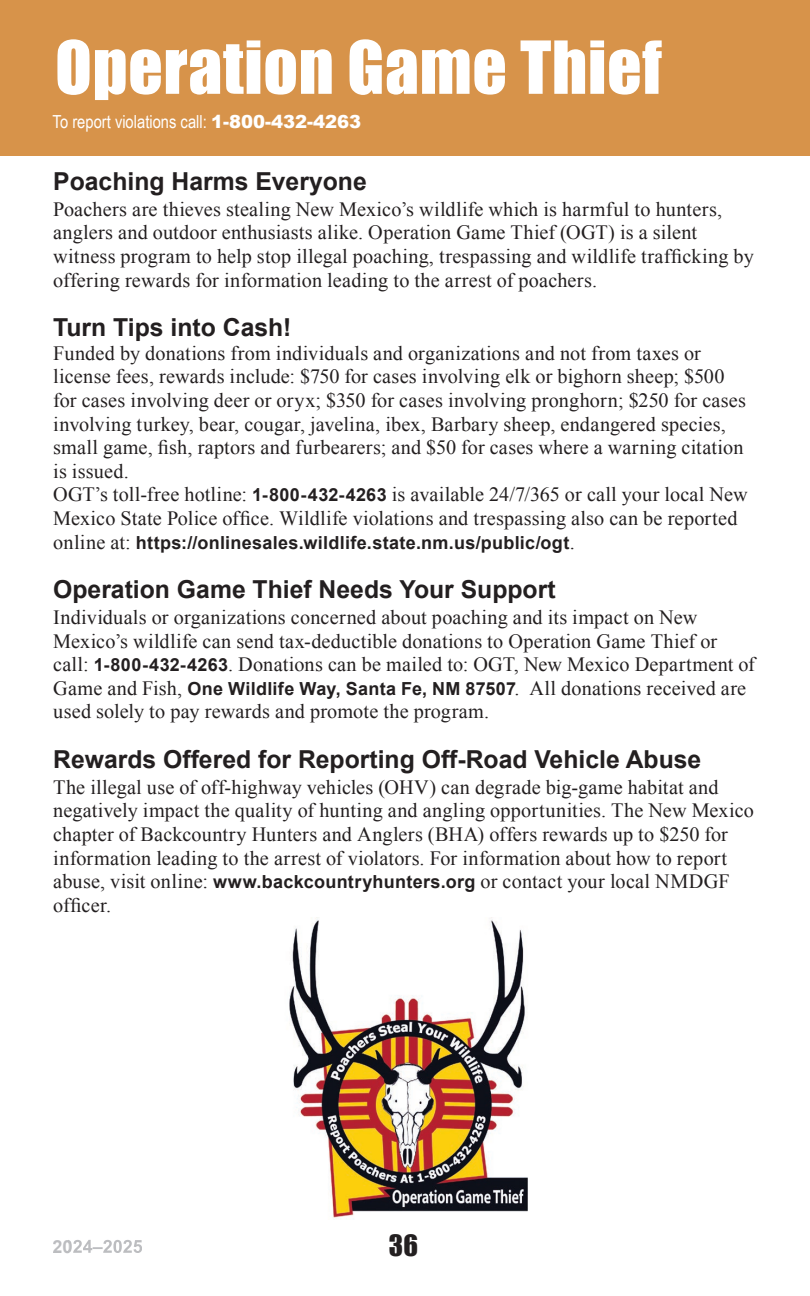
<style>
.page{position:relative;width:810px;height:1296px;background:#fff}
.page>*{position:absolute;margin:0;border:0;box-sizing:border-box;transform-origin:0 0}
.t1{font:67.5px "Impact";letter-spacing:.01em;color:#fff}
.t2{font:27px "Impact";color:#231f20}
.t3{font:700 24.75px "Arial";color:#231f20}
.t4{font:20.25px/23.6px "Times New Roman";letter-spacing:.01em;color:#231f20}
.t5{font:700 18px "Arial";letter-spacing:.02em;color:#231f20}
.t6{font:18px "Arial Narrow";color:#fff}
.s1{font-family:"Arial";font-weight:900}
.s2{font-family:"Arial";font-weight:700;font-size:18px}
.s3{font-family:"Times New Roman";font-weight:400;font-size:20.25px}
</style>
<div class="page">
<svg style="left:68px;top:1240px;width:74px;height:13px"></svg>
<div style="left:0;top:0;width:810px;height:156px;background:#d7934a"></div>
<img style="left:289px;top:917px;width:239px;height:301px">
<h1 class="t1" style="left:55px;top:15px;width:608px">Operation Game Thief</h1>
<p class="t6" style="left:53px;top:108px;width:310px">To report violations call: <span class="s1">1-800-432-4263</span></p>
<p class="t3" style="left:53px;top:165px;width:315px">Poaching Harms Everyone</p>
<p class="t4" style="left:53px;top:197px;width:702px">Poachers are thieves stealing New Mexico’s wildlife which is harmful to hunters, anglers and outdoor enthusiasts alike. Operation Game Thief (OGT) is a silent witness program to help stop illegal poaching, trespassing and wildlife trafficking by offering rewards for information leading to the arrest of poachers.</p>
<p class="t3" style="left:53px;top:311px;width:240px">Turn Tips into Cash!</p>
<p class="t4" style="left:53px;top:341px;width:696px">Funded by donations from individuals and organizations and not from taxes or license fees, rewards include: $750 for cases involving elk or bighorn sheep; $500 for cases involving deer or oryx; $350 for cases involving pronghorn; $250 for cases involving turkey, bear, cougar, javelina, ibex, Barbary sheep, endangered species, small game, fish, raptors and furbearers; and $50 for cases where a warning citation is issued.<br>OGT’s toll-free hotline: <span class="s2">1-800-432-4263</span> is available 24/7/365 or call your local New Mexico State Police office. Wildlife violations and trespassing also can be reported</p>
<p class="t5" style="left:53px;top:530px;width:523px"><span class="s3">online at:</span> https://onlinesales.wildlife.state.nm.us/public/ogt<span class="s3">.</span></p>
<p class="t3" style="left:53px;top:573px;width:504px">Operation Game Thief Needs Your Support</p>
<p class="t4" style="left:53px;top:605px;width:703px">Individuals or organizations concerned about poaching and its impact on New Mexico’s wildlife can send tax-deductible donations to Operation Game Thief or call: <span class="s2">1-800-432-4263</span>. Donations can be mailed to: OGT, New Mexico Department of Game and Fish, <span class="s2">One Wildlife Way, Santa Fe, NM 87507</span>. All donations received are used solely to pay rewards and promote the program.</p>
<p class="t3" style="left:53px;top:743px;width:650px">Rewards Offered for Reporting Off-Road Vehicle Abuse</p>
<p class="t4" style="left:53px;top:775px;width:702px">The illegal use of off-highway vehicles (OHV) can degrade big-game habitat and negatively impact the quality of hunting and angling opportunities. The New Mexico chapter of Backcountry Hunters and Anglers (BHA) offers rewards up to $250 for information leading to the arrest of violators. For information about how to report abuse, visit online: <span class="s2">www.backcountryhunters.org</span> or contact your local NMDGF officer.</p>
<h2 class="t2" style="left:389px;top:1224px;width:31px">36</h2>
</div>
